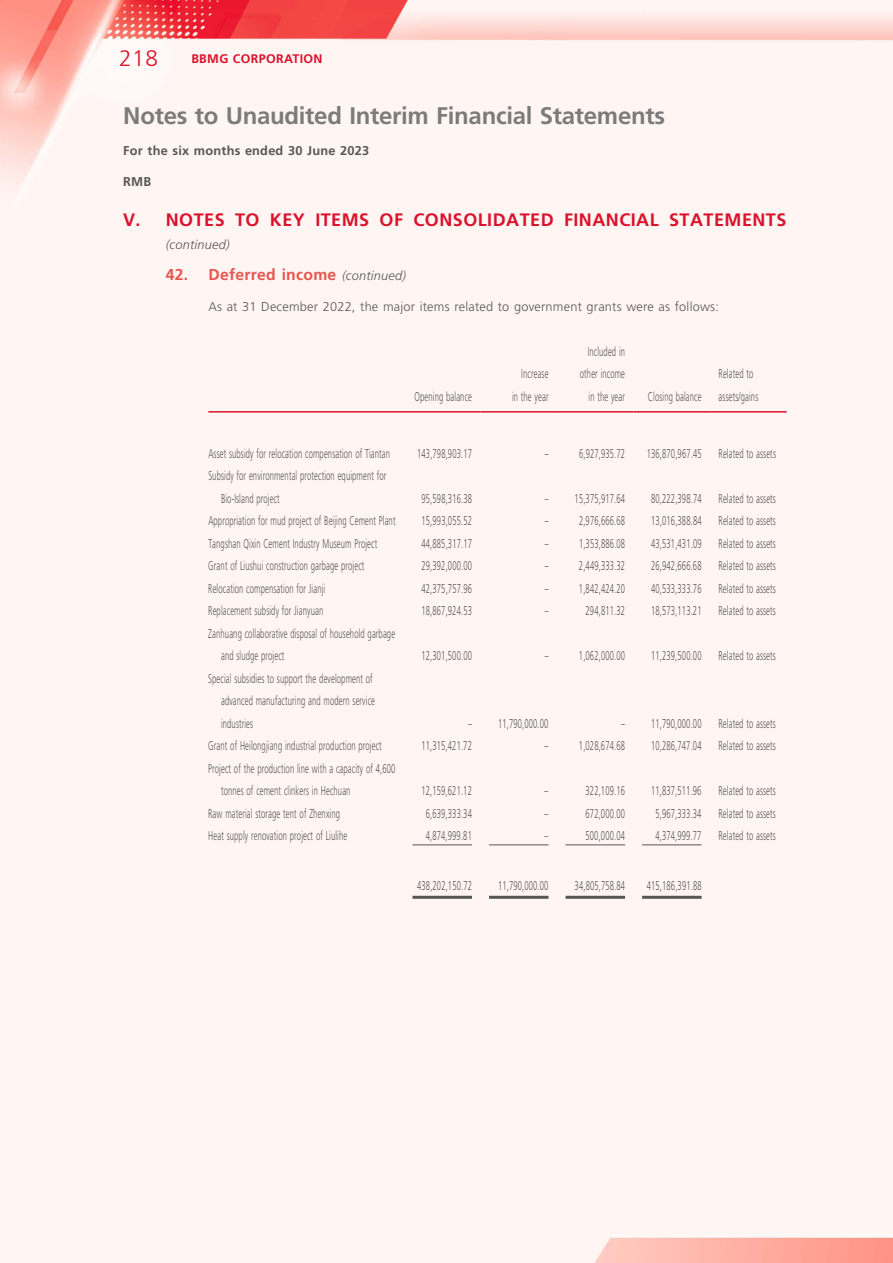
<style>
.page{position:relative;width:893px;height:1263px;background:#fff5f3}
.page>*{position:absolute;margin:0;border:0;box-sizing:border-box;transform-origin:0 0}
.t1{font:700 24px "Frutiger LT Std";letter-spacing:-.015em;color:#7c7b7b}
.t2{font:300 22.5px "Frutiger LT Std";color:#da122c}
.t3{font:700 18px "Frutiger LT Std";letter-spacing:.025em;color:#da122c}
.t4{font:700 15.75px "Frutiger LT Std";letter-spacing:.015em;color:#e7564e}
.t5{font:300 12.75px/22.5px "Frutiger LT Std";letter-spacing:.015em;color:#575756;scale:.6 1}
.t6{font:300 12.75px "Frutiger LT Std";letter-spacing:.015em;color:#575756}
.t7{font:700 12.75px "Frutiger LT Std";letter-spacing:.015em;color:#575756}
.t8{font:italic 300 12.75px "Frutiger LT Std";letter-spacing:.015em;color:#575756}
.t9{font:700 12.45px "Frutiger LT Std";letter-spacing:.03em;color:#da122c}
.s1{font-weight:300;font-style:italic;font-size:12.75px;color:#575756}
</style>
<div class="page">
<hr style="left:208px;top:411px;width:196px;height:2px;background:#da122c">
<hr style="left:404px;top:411px;width:76px;height:2px;background:#da122c">
<hr style="left:480px;top:411px;width:77px;height:2px;background:#da122c">
<hr style="left:557px;top:411px;width:77px;height:2px;background:#da122c">
<hr style="left:634px;top:411px;width:76px;height:2px;background:#da122c">
<hr style="left:710px;top:411px;width:77px;height:2px;background:#da122c">
<hr style="left:412px;top:844px;width:60px;height:1px;background:#575756">
<hr style="left:489px;top:844px;width:60px;height:1px;background:#575756">
<hr style="left:566px;top:844px;width:59px;height:1px;background:#575756">
<hr style="left:642px;top:844px;width:60px;height:1px;background:#575756">
<hr style="left:412px;top:896px;width:60px;height:3px;background:#575756">
<hr style="left:489px;top:896px;width:60px;height:3px;background:#575756">
<hr style="left:566px;top:896px;width:59px;height:3px;background:#575756">
<hr style="left:642px;top:896px;width:60px;height:3px;background:#575756">
<h2 class="t2" style="left:119px;top:45px;width:40px">218</h2>
<p class="t9" style="left:191px;top:52px;width:133px">BBMG CORPORATION</p>
<h1 class="t1" style="left:123px;top:102px;width:543px">Notes to Unaudited Interim Financial Statements</h1>
<p class="t7" style="left:123px;top:143px;width:247px">For the six months ended 30 June 2023</p>
<p class="t7" style="left:123px;top:174px;width:30px">RMB</p>
<h3 class="t3" style="left:123px;top:209px;width:665px">V. NOTES TO KEY ITEMS OF CONSOLIDATED FINANCIAL STATEMENTS</h3>
<p class="t8" style="left:166px;top:237px;width:65px">(continued)</p>
<p class="t4" style="left:166px;top:265px;width:242px">42. Deferred income <span class="s1">(continued)</span></p>
<p class="t6" style="left:208px;top:299px;width:512px">As at 31 December 2022, the major items related to government grants were as follows:</p>
<p class="t5" style="left:414px;top:385px;width:97px">Opening balance</p>
<p class="t5" style="left:512px;top:363px;width:62px;text-align:right">Increase<br>in the year</p>
<p class="t5" style="left:580px;top:340px;width:77px;text-align:right">Included in other income in the year</p>
<p class="t5" style="left:648px;top:385px;width:91px">Closing balance</p>
<p class="t5" style="left:719px;top:363px;width:68px">Related to assets/gains</p>
<p class="t5" style="left:208px;top:442px;width:304px">Asset subsidy for relocation compensation of Tiantan</p>
<p class="t5" style="left:417px;top:442px;width:93px">143,798,903.17</p>
<p class="t5" style="left:545px;top:442px;width:135px">– 6,927,935.72</p>
<p class="t5" style="left:647px;top:442px;width:93px">136,870,967.45</p>
<p class="t5" style="left:719px;top:442px;width:97px">Related to assets</p>
<p class="t5" style="left:221px;top:465px;width:277px;text-indent:-13px">Subsidy for environmental protection equipment for<br>Bio-Island project</p>
<p class="t5" style="left:422px;top:487px;width:86px">95,598,316.38</p>
<p class="t5" style="left:545px;top:487px;width:135px">– 15,375,917.64</p>
<p class="t5" style="left:651px;top:487px;width:86px">80,222,398.74</p>
<p class="t5" style="left:719px;top:487px;width:97px">Related to assets</p>
<p class="t5" style="left:208px;top:510px;width:313px">Appropriation for mud project of Beijing Cement Plant</p>
<p class="t5" style="left:422px;top:510px;width:86px">15,993,055.52</p>
<p class="t5" style="left:545px;top:510px;width:135px">– 2,976,666.68</p>
<p class="t5" style="left:651px;top:510px;width:86px">13,016,388.84</p>
<p class="t5" style="left:719px;top:510px;width:97px">Related to assets</p>
<p class="t5" style="left:208px;top:532px;width:283px">Tangshan Qixin Cement Industry Museum Project</p>
<p class="t5" style="left:421px;top:532px;width:86px">44,885,317.17</p>
<p class="t5" style="left:545px;top:532px;width:135px">– 1,353,886.08</p>
<p class="t5" style="left:651px;top:532px;width:86px">43,531,431.09</p>
<p class="t5" style="left:719px;top:532px;width:97px">Related to assets</p>
<p class="t5" style="left:208px;top:555px;width:262px">Grant of Liushui construction garbage project</p>
<p class="t5" style="left:421px;top:555px;width:86px">29,392,000.00</p>
<p class="t5" style="left:545px;top:555px;width:135px">– 2,449,333.32</p>
<p class="t5" style="left:651px;top:555px;width:86px">26,942,666.68</p>
<p class="t5" style="left:719px;top:555px;width:97px">Related to assets</p>
<p class="t5" style="left:208px;top:577px;width:196px">Relocation compensation for Jianji</p>
<p class="t5" style="left:421px;top:577px;width:86px">42,375,757.96</p>
<p class="t5" style="left:545px;top:577px;width:135px">– 1,842,424.20</p>
<p class="t5" style="left:651px;top:577px;width:86px">40,533,333.76</p>
<p class="t5" style="left:719px;top:577px;width:97px">Related to assets</p>
<p class="t5" style="left:208px;top:600px;width:193px">Replacement subsidy for Jianyuan</p>
<p class="t5" style="left:421px;top:600px;width:86px">18,867,924.53</p>
<p class="t5" style="left:545px;top:600px;width:8px">–</p>
<p class="t5" style="left:586px;top:600px;width:67px">294,811.32</p>
<p class="t5" style="left:651px;top:600px;width:86px">18,573,113.21</p>
<p class="t5" style="left:719px;top:600px;width:97px">Related to assets</p>
<p class="t5" style="left:221px;top:622px;width:292px;text-indent:-13px">Zanhuang collaborative disposal of household garbage and sludge project</p>
<p class="t5" style="left:421px;top:645px;width:86px">12,301,500.00</p>
<p class="t5" style="left:545px;top:645px;width:135px">– 1,062,000.00</p>
<p class="t5" style="left:651px;top:645px;width:86px">11,239,500.00</p>
<p class="t5" style="left:719px;top:645px;width:97px">Related to assets</p>
<p class="t5" style="left:221px;top:667px;width:258px;text-indent:-13px">Special subsidies to support the development of advanced manufacturing and modern service industries</p>
<p class="t5" style="left:468px;top:712px;width:135px">– 11,790,000.00</p>
<p class="t5" style="left:621px;top:712px;width:135px">– 11,790,000.00</p>
<p class="t5" style="left:719px;top:712px;width:97px">Related to assets</p>
<p class="t5" style="left:208px;top:735px;width:291px">Grant of Heilongjiang industrial production project</p>
<p class="t5" style="left:421px;top:735px;width:86px">11,315,421.72</p>
<p class="t5" style="left:545px;top:735px;width:135px">– 1,028,674.68</p>
<p class="t5" style="left:651px;top:735px;width:86px">10,286,747.04</p>
<p class="t5" style="left:718px;top:735px;width:97px">Related to assets</p>
<p class="t5" style="left:221px;top:757px;width:292px;text-indent:-13px">Project of the production line with a capacity of 4,600 tonnes of cement clinkers in Hechuan</p>
<p class="t5" style="left:421px;top:780px;width:86px">12,159,621.12</p>
<p class="t5" style="left:545px;top:780px;width:8px">–</p>
<p class="t5" style="left:586px;top:780px;width:67px">322,109.16</p>
<p class="t5" style="left:651px;top:780px;width:86px">11,837,511.96</p>
<p class="t5" style="left:718px;top:780px;width:97px">Related to assets</p>
<p class="t5" style="left:208px;top:802px;width:221px">Raw material storage tent of Zhenxing</p>
<p class="t5" style="left:426px;top:802px;width:78px">6,639,333.34</p>
<p class="t5" style="left:545px;top:802px;width:8px">–</p>
<p class="t5" style="left:586px;top:802px;width:67px">672,000.00</p>
<p class="t5" style="left:655px;top:802px;width:78px">5,967,333.34</p>
<p class="t5" style="left:718px;top:802px;width:97px">Related to assets</p>
<p class="t5" style="left:208px;top:825px;width:233px">Heat supply renovation project of Liulihe</p>
<p class="t5" style="left:426px;top:825px;width:78px">4,874,999.81</p>
<p class="t5" style="left:545px;top:825px;width:8px">–</p>
<p class="t5" style="left:586px;top:825px;width:67px">500,000.04</p>
<p class="t5" style="left:655px;top:825px;width:78px">4,374,999.77</p>
<p class="t5" style="left:718px;top:825px;width:97px">Related to assets</p>
<p class="t5" style="left:417px;top:875px;width:93px">438,202,150.72</p>
<p class="t5" style="left:498px;top:875px;width:86px">11,790,000.00</p>
<p class="t5" style="left:575px;top:875px;width:86px">34,805,758.84</p>
<p class="t5" style="left:647px;top:875px;width:93px">415,186,391.88</p>
</div>
